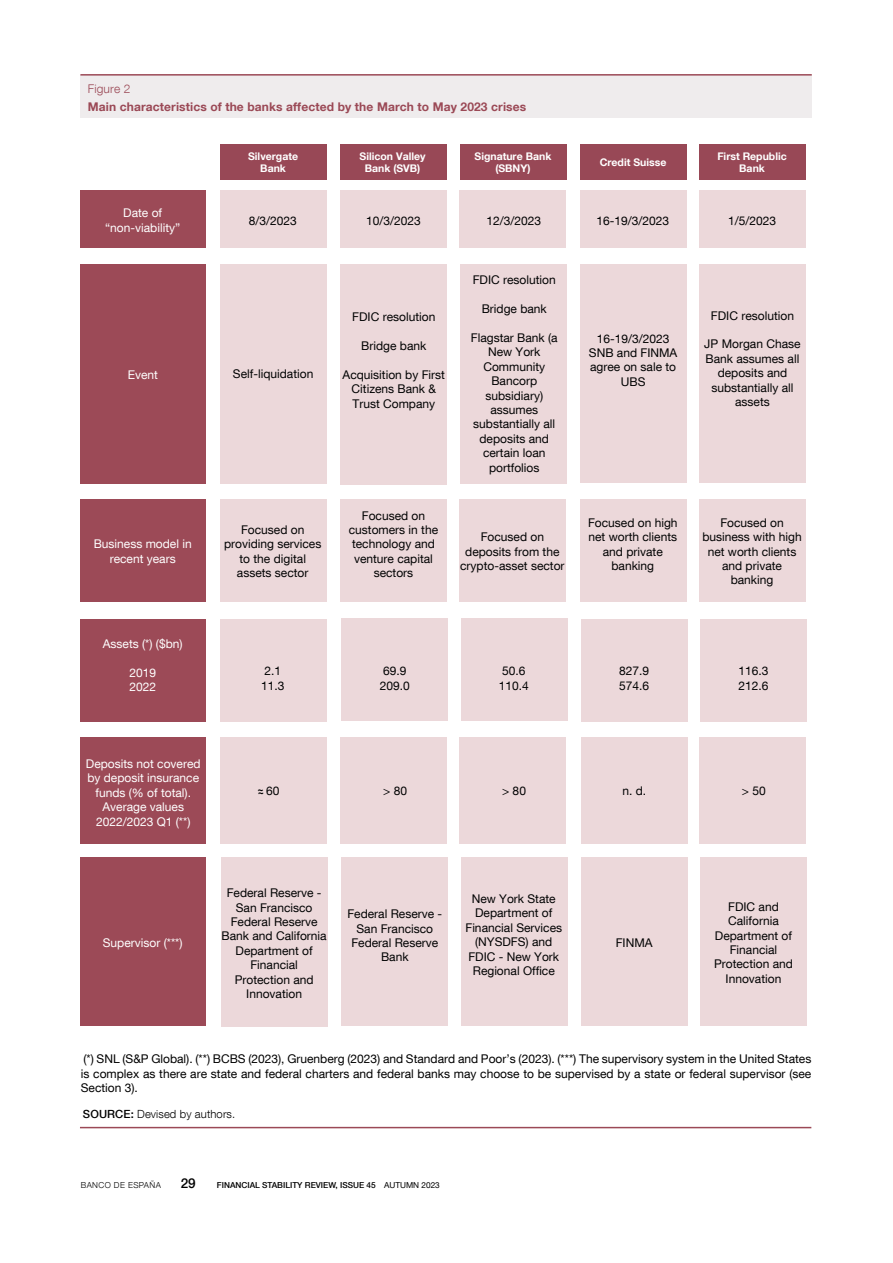
<style>
.page{position:relative;width:893px;height:1263px;background:#fff}
.page>*{position:absolute;margin:0;border:0;box-sizing:border-box;transform-origin:0 0}
.t1{font:500 13.5px "Bd E Neue Helvetica";color:#000}
.t2{font:12px/14.4px "Bd E Neue Helvetica";color:#010202;text-align:center}
.t3{font:12px/14.4px "Bd E Neue Helvetica";color:#000;text-align:justify}
.t4{font:12px/14.4px "Bd E Neue Helvetica";color:#fff;text-align:center}
.t5{font:700 12px/18px "Bd E Neue Helvetica";letter-spacing:.01em;color:#9b4956}
.t6{font:300 11.25px "Bd E Neue Helvetica";letter-spacing:.01em;color:#000}
.t7{font:700 10.5px/12.6px "Bd E Neue Helvetica";color:#fff;text-align:center}
.t8{font:700 10.5px "Bd E Neue Helvetica";color:#000}
.t9{font:500 8.25px "Bd E Neue Helvetica";color:#000}
.t10{font:300 8.25px "Bd E Neue Helvetica";letter-spacing:.05em;color:#000}
.s1{font-weight:300}
.s2{font-weight:500}
.s3{font-weight:400}
</style>
<div class="page">
<div style="left:220px;top:191px;width:106px;height:57px;background:#ecd8da"></div>
<div style="left:340px;top:191px;width:107px;height:57px;background:#ecd8da"></div>
<div style="left:460px;top:191px;width:106px;height:57px;background:#ecd8da"></div>
<div style="left:580px;top:191px;width:106px;height:57px;background:#ecd8da"></div>
<div style="left:699px;top:191px;width:106px;height:57px;background:#ecd8da"></div>
<div style="left:80px;top:75px;width:732px;height:42px;background:#efeced"></div>
<hr style="left:80px;top:74px;width:732px;height:2px;background:#9b4956">
<hr style="left:80px;top:1127px;width:731px;height:1px;background:#9b4956">
<div style="left:80px;top:191px;width:126px;height:57px;background:#9c4a57"></div>
<div style="left:80px;top:264px;width:126px;height:219px;background:#9c4a57"></div>
<div style="left:220px;top:737px;width:106px;height:106px;background:#ecd8da"></div>
<div style="left:80px;top:737px;width:126px;height:106px;background:#9c4a57"></div>
<div style="left:340px;top:737px;width:107px;height:106px;background:#ecd8da"></div>
<div style="left:460px;top:737px;width:106px;height:106px;background:#ecd8da"></div>
<div style="left:581px;top:737px;width:107px;height:106px;background:#ecd8da"></div>
<div style="left:699px;top:737px;width:106px;height:106px;background:#ecd8da"></div>
<div style="left:220px;top:264px;width:107px;height:219px;background:#ecd8da"></div>
<div style="left:341px;top:264px;width:106px;height:220px;background:#ecd8da"></div>
<div style="left:460px;top:264px;width:106px;height:219px;background:#ecd8da"></div>
<div style="left:580px;top:264px;width:106px;height:218px;background:#ecd8da"></div>
<div style="left:699px;top:264px;width:107px;height:218px;background:#ecd8da"></div>
<div style="left:220px;top:144px;width:106px;height:35px;background:#984856"></div>
<div style="left:340px;top:144px;width:107px;height:35px;background:#984856"></div>
<div style="left:461px;top:144px;width:106px;height:35px;background:#984856"></div>
<div style="left:580px;top:144px;width:106px;height:35px;background:#984856"></div>
<div style="left:699px;top:144px;width:107px;height:35px;background:#984856"></div>
<div style="left:220px;top:499px;width:106px;height:103px;background:#ecd8da"></div>
<div style="left:340px;top:499px;width:107px;height:102px;background:#ecd8da"></div>
<div style="left:460px;top:499px;width:106px;height:102px;background:#ecd8da"></div>
<div style="left:580px;top:499px;width:106px;height:103px;background:#ecd8da"></div>
<div style="left:699px;top:499px;width:106px;height:103px;background:#ecd8da"></div>
<div style="left:80px;top:499px;width:126px;height:103px;background:#9c4a57"></div>
<div style="left:220px;top:619px;width:106px;height:103px;background:#ecd8da"></div>
<div style="left:80px;top:619px;width:126px;height:103px;background:#9c4a57"></div>
<div style="left:342px;top:619px;width:106px;height:102px;background:#ecd8da"></div>
<div style="left:461px;top:619px;width:107px;height:102px;background:#ecd8da"></div>
<div style="left:581px;top:619px;width:107px;height:103px;background:#ecd8da"></div>
<div style="left:700px;top:619px;width:107px;height:103px;background:#ecd8da"></div>
<div style="left:221px;top:857px;width:107px;height:170px;background:#ecd8da"></div>
<div style="left:80px;top:857px;width:126px;height:169px;background:#9c4a57"></div>
<div style="left:342px;top:857px;width:106px;height:169px;background:#ecd8da"></div>
<div style="left:461px;top:857px;width:106px;height:169px;background:#ecd8da"></div>
<div style="left:581px;top:857px;width:107px;height:169px;background:#ecd8da"></div>
<div style="left:700px;top:857px;width:107px;height:169px;background:#ecd8da"></div>
<p class="t5" style="left:88px;top:79px;width:440px"><span class="s1">Figure 2<br></span>Main characteristics of the banks affected by the March to May 2023 crises</p>
<p class="t4" style="left:105px;top:206px;width:77px">Date of “non-viability”</p>
<p class="t4" style="left:128px;top:367px;width:32px">Event</p>
<p class="t4" style="left:94px;top:537px;width:100px">Business model in recent years</p>
<p class="t7" style="left:248px;top:149px;width:51px">Silvergate<br>Bank</p>
<p class="t7" style="left:360px;top:149px;width:68px">Silicon Valley<br>Bank (SVB)</p>
<p class="t7" style="left:474px;top:149px;width:78px">Signature Bank (SBNY)</p>
<p class="t7" style="left:600px;top:156px;width:68px">Credit Suisse</p>
<p class="t7" style="left:717px;top:149px;width:71px">First Republic<br>Bank</p>
<p class="t2" style="left:249px;top:213px;width:50px">8/3/2023</p>
<p class="t2" style="left:366px;top:213px;width:56px">10/3/2023</p>
<p class="t2" style="left:486px;top:213px;width:56px">12/3/2023</p>
<p class="t2" style="left:596px;top:213px;width:74px">16-19/3/2023</p>
<p class="t2" style="left:728px;top:213px;width:50px">1/5/2023</p>
<p class="t2" style="left:233px;top:366px;width:82px">Self-liquidation</p>
<p class="t2" style="left:224px;top:522px;width:99px">Focused on providing services to the digital assets sector</p>
<p class="t2" style="left:352px;top:309px;width:85px">FDIC resolution</p>
<p class="t2" style="left:361px;top:338px;width:67px">Bridge bank</p>
<p class="t2" style="left:343px;top:367px;width:104px">Acquisition by First<br>Citizens Bank &amp;<br>Trust Company</p>
<p class="t2" style="left:349px;top:508px;width:91px">Focused on customers in the technology and venture capital sectors</p>
<p class="t2" style="left:473px;top:272px;width:85px">FDIC resolution</p>
<p class="t2" style="left:482px;top:301px;width:67px">Bridge bank</p>
<p class="t2" style="left:471px;top:330px;width:88px">Flagstar Bank (a<br>New York<br>Community<br>Bancorp subsidiary) assumes substantially all deposits and certain loan portfolios</p>
<p class="t2" style="left:589px;top:331px;width:90px">16-19/3/2023<br>SNB and FINMA agree on sale to<br>UBS</p>
<p class="t2" style="left:711px;top:308px;width:85px">FDIC resolution</p>
<p class="t2" style="left:704px;top:337px;width:98px">JP Morgan Chase<br>Bank assumes all deposits and substantially all assets</p>
<p class="t2" style="left:460px;top:529px;width:106px">Focused on deposits from the crypto-asset sector</p>
<p class="t2" style="left:588px;top:515px;width:91px">Focused on high net worth clients and private banking</p>
<p class="t2" style="left:702px;top:515px;width:101px">Focused on business with high net worth clients and private banking</p>
<p class="t4" style="left:103px;top:636px;width:81px">Assets (*) ($bn)</p>
<p class="t4" style="left:129px;top:665px;width:28px;text-align:left">2019<br>2022</p>
<p class="t2" style="left:261px;top:664px;width:25px;text-align:left">2.1<br>11.3</p>
<p class="t2" style="left:380px;top:664px;width:32px;text-align:left">69.9<br>209.0</p>
<p class="t2" style="left:499px;top:664px;width:32px;text-align:left">50.6<br>110.4</p>
<p class="t2" style="left:619px;top:664px;width:32px;text-align:left">827.9<br>574.6</p>
<p class="t2" style="left:738px;top:664px;width:32px;text-align:left">116.3<br>212.6</p>
<p class="t4" style="left:86px;top:756px;width:116px">Deposits not covered by deposit insurance funds (% of total).<br>Average values<br>2022/2023 Q1 (**)</p>
<p class="t2" style="left:266px;top:783px;width:15px">60</p>
<p class="t2" style="left:383px;top:784px;width:25px">&gt; 80</p>
<p class="t2" style="left:502px;top:783px;width:25px">&gt; 80</p>
<p class="t2" style="left:622px;top:784px;width:25px">n. d.</p>
<p class="t2" style="left:742px;top:783px;width:25px">&gt; 50</p>
<p class="t8" style="left:257px;top:784px;width:8px">~~</p>
<p class="t4" style="left:103px;top:935px;width:81px">Supervisor (***)</p>
<p class="t2" style="left:222px;top:885px;width:107px">Federal Reserve -<br>San Francisco<br>Federal Reserve<br>Bank and California<br>Department of<br>Financial<br>Protection and<br>Innovation</p>
<p class="t2" style="left:347px;top:906px;width:96px">Federal Reserve -<br>San Francisco<br>Federal Reserve<br>Bank</p>
<p class="t2" style="left:465px;top:891px;width:98px">New York State<br>Department of<br>Financial Services (NYSDFS) and<br>FDIC - New York<br>Regional Office</p>
<p class="t2" style="left:616px;top:935px;width:38px">FINMA</p>
<p class="t2" style="left:714px;top:899px;width:80px">FDIC and<br>California<br>Department of<br>Financial<br>Protection and<br>Innovation</p>
<p class="t3" style="left:81px;top:1052px;width:732px">(*) SNL (S&amp;P Global). (**) BCBS (2023), Gruenberg (2023) and Standard and Poor’s (2023). (***) The supervisory system in the United States is complex as there are state and federal charters and federal banks may choose to be supervised by a state or federal supervisor (see Section 3).</p>
<p class="t6" style="left:83px;top:1107px;width:154px"><span class="s2">SOURCE:</span> Devised by authors.</p>
<p class="t10" style="left:81px;top:1180px;width:82px">BANCO DE ESPAÑA</p>
<p class="t1" style="left:181px;top:1175px;width:16px">29</p>
<p class="t9" style="left:217px;top:1180px;width:224px">FINANCIAL STABILITY REVIEW, ISSUE 45 <span class="s3">AUTUMN 2023</span></p>
</div>
